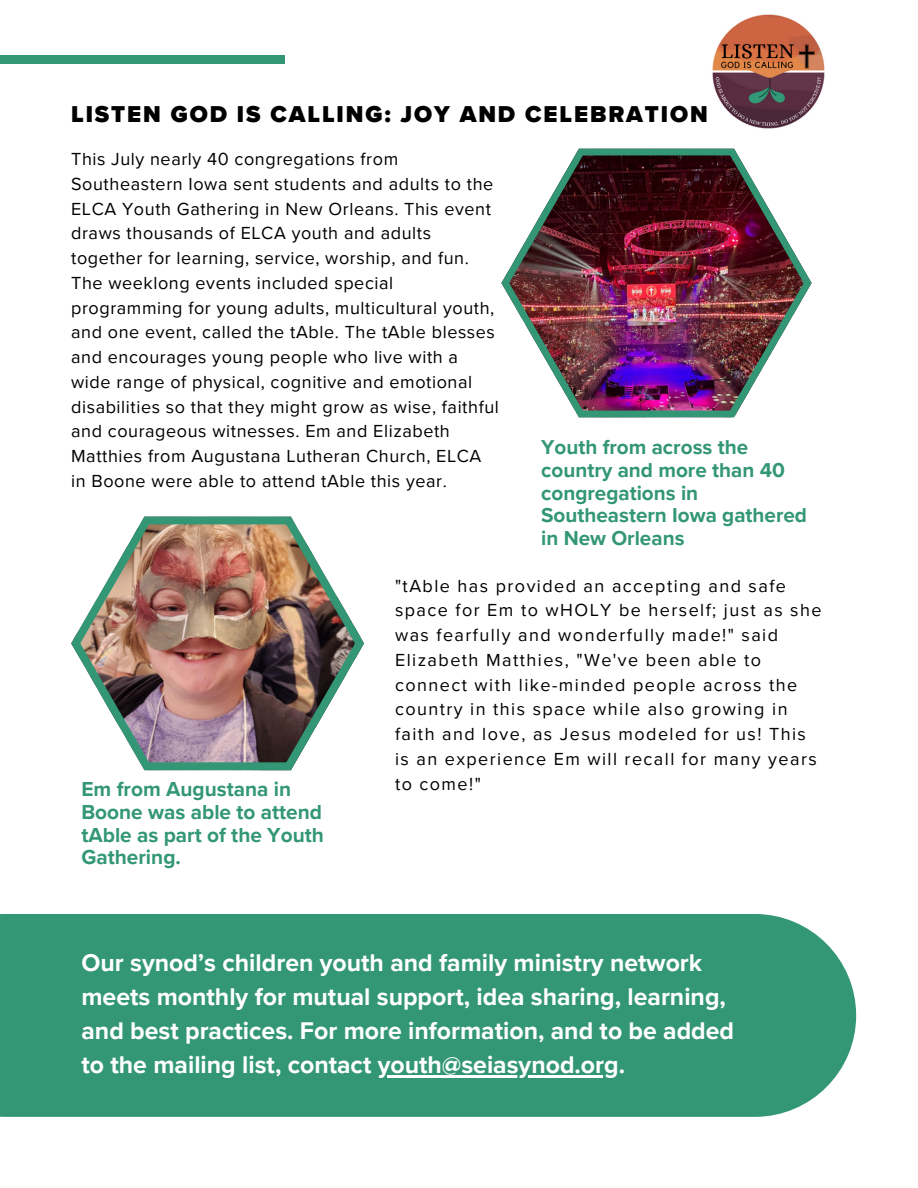
<style>
.page{position:relative;width:918px;height:1188px;background:#fff}
.page>*{position:absolute;margin:0;border:0;box-sizing:border-box;transform-origin:0 0}
.t1{font:700 24.9px/34px "Proxima Nova";color:#fff}
.t2{font:900 23.7px "Proxima Nova";letter-spacing:.08em;color:#000}
.t3{font:700 20.85px/22.8px "Proxima Nova";color:#339775}
.t4{font:700 20.7px/22.6px "Proxima Nova";color:#339775}
.t5{font:18px/24.8px "Proxima Nova";letter-spacing:.03em;color:#000}
.t6{font:18px/24.8px "Proxima Nova";letter-spacing:.08em;color:#000}
</style>
<div class="page">
<div style="left:0;top:56px;width:285px;height:8px;background:#339775"></div>
<img style="left:712px;top:14px;width:113px;height:115px">
<img style="left:501px;top:149px;width:311px;height:268px">
<img style="left:71px;top:517px;width:293px;height:253px">
<div style="left:0;top:914px;width:856px;height:203px;background:#339775"></div>
<hr style="left:378px;top:1075px;width:241px;height:3px;background:#fff">
<p class="t2" style="left:71px;top:100px;width:638px">LISTEN GOD IS CALLING: JOY AND CELEBRATION</p>
<h3 class="t5" style="left:71px;top:147px;width:429px">This July nearly 40 congregations from Southeastern Iowa sent students and adults to the ELCA Youth Gathering in New Orleans. This event draws thousands of ELCA youth and adults together for learning, service, worship, and fun.<br>The weeklong events included special programming for young adults, multicultural youth, and one event, called the tAble. The tAble blesses and encourages young people who live with a wide range of physical, cognitive and emotional disabilities so that they might grow as wise, faithful and courageous witnesses. Em and Elizabeth Matthies from Augustana Lutheran Church, ELCA in Boone were able to attend tAble this year.</h3>
<p class="t4" style="left:541px;top:437px;width:267px">Youth from across the country and more than 40 congregations in<br>Southeastern Iowa gathered in New Orleans</p>
<h3 class="t3" style="left:81px;top:778px;width:244px">Em from Augustana in<br>Boone was able to attend tAble as part of the Youth<br>Gathering.</h3>
<p class="t6" style="left:395px;top:574px;width:428px">"tAble has provided an accepting and safe space for Em to wHOLY be herself; just as she was fearfully and wonderfully made!" said Elizabeth Matthies, "We've been able to connect with like-minded people across the country in this space while also growing in faith and love, as Jesus modeled for us! This is an experience Em will recall for many years to come!"</p>
<h2 class="t1" style="left:81px;top:946px;width:654px">Our synod’s children youth and family ministry network meets monthly for mutual support, idea sharing, learning, and best practices. For more information, and to be added to the mailing list, contact youth@seiasynod.org.</h2>
</div>
